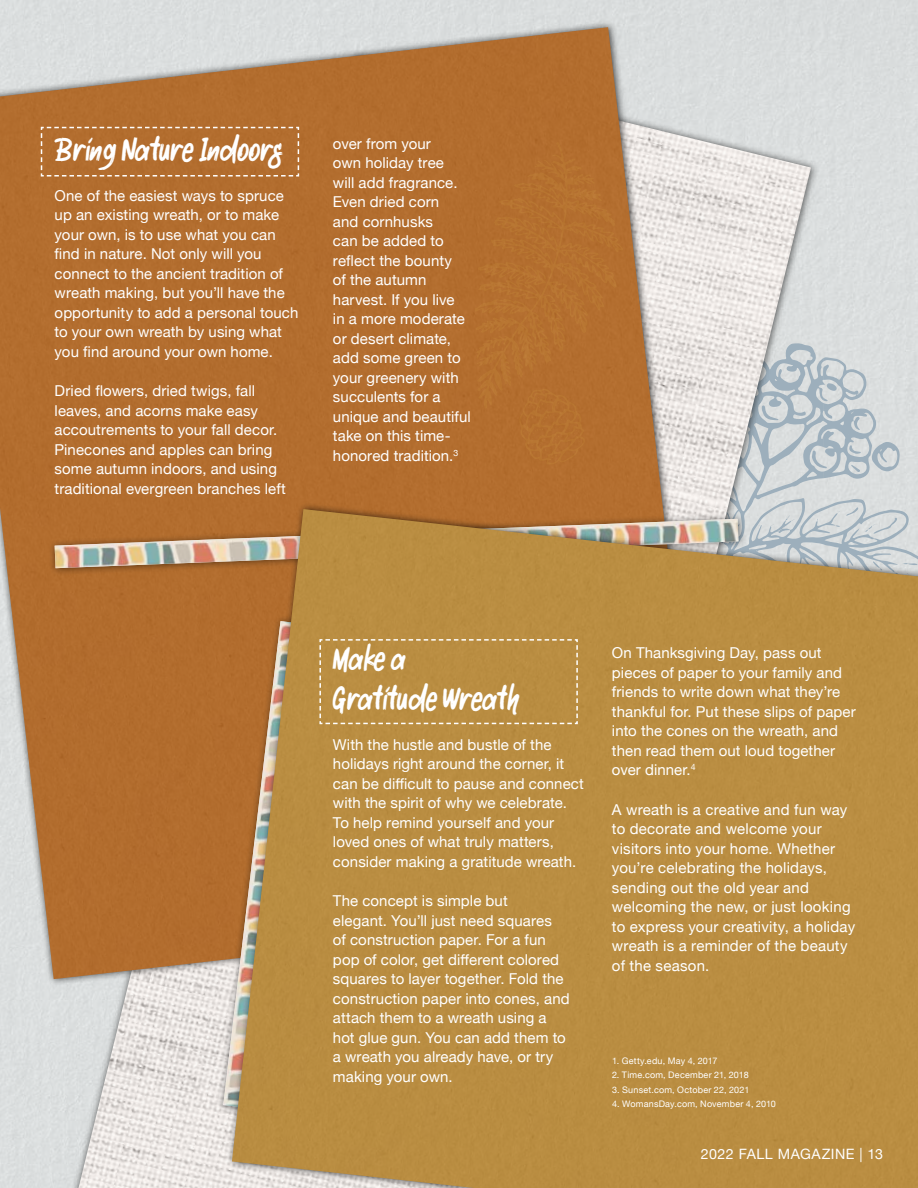
<style>
.page{position:relative;width:918px;height:1188px;background:#fff}
.page>*{position:absolute;margin:0;border:0;box-sizing:border-box;transform-origin:0 0}
.t1{font:33px/39.6px "BLUROCKS";letter-spacing:-.07em;color:#fff}
.t2{font:15px/19.5px "Helvetica Neue";letter-spacing:.005em;color:#fff}
.t3{font:14.25px "Helvetica Neue";letter-spacing:.035em;color:#fff}
.t4{font:9px "Helvetica Neue";letter-spacing:.025em;color:#fff}
</style>
<div class="page">
<div style="left:859px;top:306px;width:59px;height:196px;background:#dbdede"></div>
<img style="left:79px;top:56px;width:732px;height:1132px">
<img style="left:0;top:27px;width:708px;height:952px">
<svg style="left:40px;top:126px;width:260px;height:51px;background:#b57336"></svg>
<div style="left:48px;top:512px;width:699px;height:65px;background:#000;opacity:.5"></div>
<img style="left:55px;top:519px;width:171px;height:49px">
<div style="left:217px;top:615px;width:94px;height:501px;background:#000;opacity:.5"></div>
<img style="left:223px;top:621px;width:3px;height:487px">
<img style="left:232px;top:509px;width:686px;height:679px">
<div style="left:319px;top:638px;width:260px;height:87px;background:#ba8d42"></div>
<svg style="left:475px;top:142px;width:425px;height:340px;background:#cbb197"></svg>
<h1 class="t1" style="left:55px;top:132px;width:231px">Bring Nature Indoors</h1>
<p class="t2" style="left:55px;top:186px;width:245px">One of the easiest ways to spruce up an existing wreath, or to make your own, is to use what you can find in nature. Not only will you connect to the ancient tradition of wreath making, but you’ll have the opportunity to add a personal touch to your own wreath by using what you find around your own home.</p>
<p class="t2" style="left:55px;top:382px;width:233px">Dried flowers, dried twigs, fall leaves, and acorns make easy accoutrements to your fall decor.<br>Pinecones and apples can bring some autumn indoors, and using traditional evergreen branches left</p>
<p class="t2" style="left:333px;top:134px;width:139px">over from your<br>own holiday tree<br>will add fragrance.<br>Even dried corn<br>and cornhusks<br>can be added to reflect the bounty<br>of the autumn harvest. If you live<br>in a more moderate or desert climate, add some green to your greenery with succulents for a unique and beautiful take on this time&shy;honored tradition.<sup>3</sup></p>
<h1 class="t1" style="left:333px;top:642px;width:189px">Make a<br>Gratitude Wreath</h1>
<p class="t2" style="left:333px;top:735px;width:252px">With the hustle and bustle of the holidays right around the corner, it can be difficult to pause and connect with the spirit of why we celebrate.<br>To help remind yourself and your loved ones of what truly matters, consider making a gratitude wreath.</p>
<p class="t2" style="left:333px;top:892px;width:238px">The concept is simple but<br>elegant. You’ll just need squares<br>of construction paper. For a fun pop of color, get different colored squares to layer together. Fold the construction paper into cones, and attach them to a wreath using a hot glue gun. You can add them to a wreath you already have, or try making your own.</p>
<p class="t2" style="left:612px;top:644px;width:245px">On Thanksgiving Day, pass out pieces of paper to your family and friends to write down what they’re thankful for. Put these slips of paper into the cones on the wreath, and then read them out loud together over dinner.<sup>4</sup></p>
<p class="t2" style="left:612px;top:801px;width:245px">A wreath is a creative and fun way to decorate and welcome your visitors into your home. Whether you’re celebrating the holidays, sending out the old year and welcoming the new, or just looking to express your creativity, a holiday wreath is a reminder of the beauty of the season.</p>
<p class="t4" style="left:612px;top:1054px;width:107px">1. Getty.edu, May 4, 2017</p>
<p class="t4" style="left:612px;top:1069px;width:138px">2. Time.com, December 21, 2018</p>
<p class="t4" style="left:612px;top:1083px;width:139px">3. Sunset.com, October 22, 2021</p>
<p class="t4" style="left:612px;top:1097px;width:165px">4. WomansDay.com, November 4, 2010</p>
<p class="t3" style="left:701px;top:1143px;width:184px">2022 FALL MAGAZINE | 13</p>
</div>
